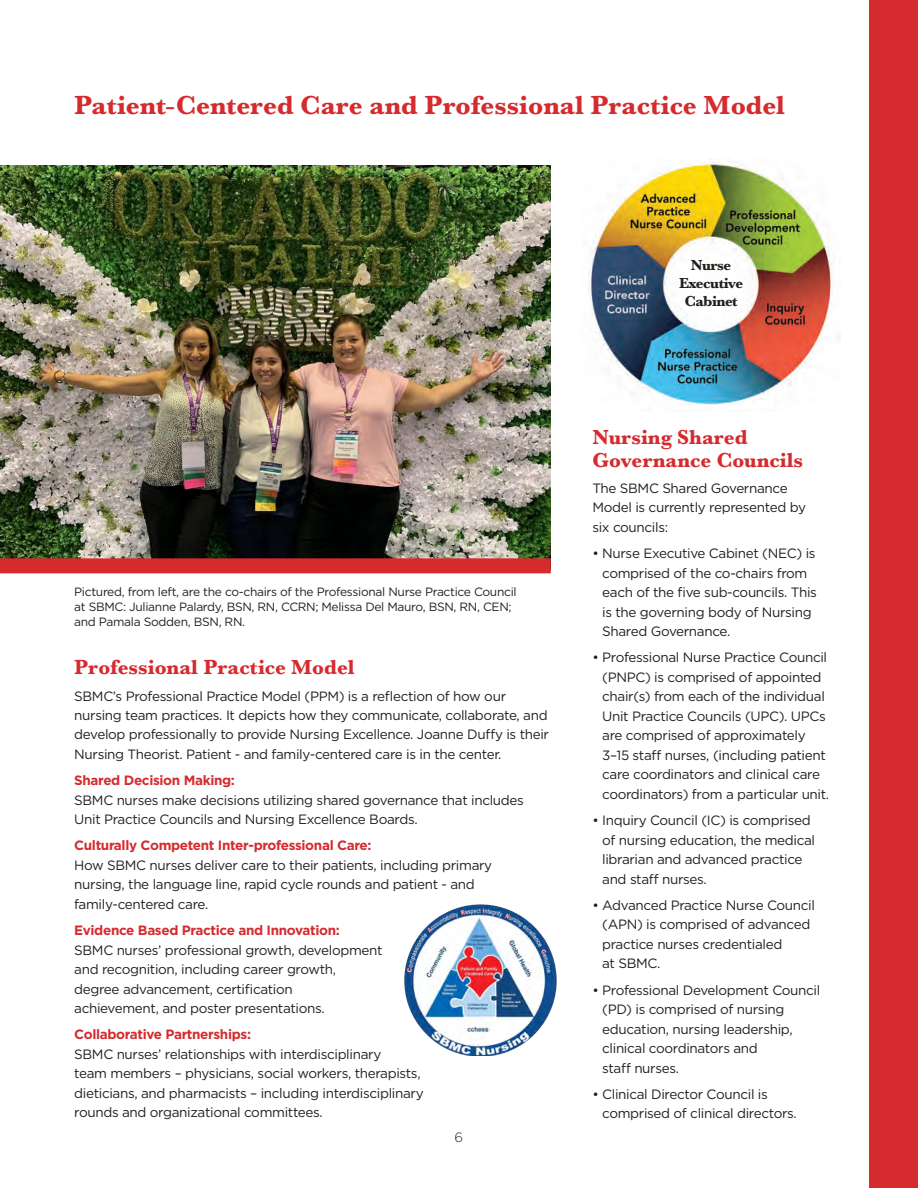
<style>
.page{position:relative;width:918px;height:1188px;background:#fff}
.page>*{position:absolute;margin:0;border:0;box-sizing:border-box;transform-origin:0 0}
.Header_18{font:700 expanded 27px "Baskerville URW";color:#d52b2e}
.Header_14{font:700 expanded 21px/22.5px "Baskerville URW";color:#d52b2e}
.Header_18-2{font:700 expanded 15px/18px "Baskerville URW";letter-spacing:-.035em;color:#231f20;text-align:center}
.Copy_9_13{font:13.5px/19.5px "Gotham";letter-spacing:-.025em;color:#231f20}
.t1{font:300 13.5px "Gotham";color:#231f20}
.Photo_caption_9_11{font:12px/15px "Gotham";letter-spacing:-.025em;color:#231f20}
.s1{font-weight:700;color:#d52b2e}
</style>
<div class="page">
<div style="left:869px;top:0;width:49px;height:1188px;background:#d52b2e"></div>
<img style="left:0;top:165px;width:551px;height:393px">
<img style="left:404px;top:904px;width:153px;height:152px">
<img style="left:584px;top:159px;width:257px;height:247px">
<div style="left:0;top:558px;width:551px;height:15px;background:#d52b2e"></div>
<p class="Header_18" style="left:74px;top:89px;width:712px">Patient-Centered Care and Professional Practice Model</p>
<p class="Header_18-2" style="left:679px;top:257px;width:66px">Nurse<br>Executive<br>Cabinet</p>
<p class="Photo_caption_9_11" style="left:74px;top:584px;width:444px">Pictured, from left, are the co-chairs of the Professional Nurse Practice Council at SBMC: Julianne Palardy, BSN, RN, CCRN; Melissa Del Mauro, BSN, RN, CEN; and Pamala Sodden, BSN, RN.</p>
<p class="Header_14" style="left:74px;top:657px;width:282px">Professional Practice Model</p>
<p class="Copy_9_13" style="left:74px;top:686px;width:476px">SBMC’s Professional Practice Model (PPM) is a reflection of how our nursing team practices. It depicts how they communicate, collaborate, and develop professionally to provide Nursing Excellence. Joanne Duffy is their Nursing Theorist. Patient - and family-centered care is in the center.</p>
<p class="Copy_9_13" style="left:74px;top:770px;width:451px"><span class="s1">Shared Decision Making:<br></span>SBMC nurses make decisions utilizing shared governance that includes<br>Unit Practice Councils and Nursing Excellence Boards.</p>
<p class="Copy_9_13" style="left:74px;top:836px;width:420px"><span class="s1">Culturally Competent Inter-professional Care:<br></span>How SBMC nurses deliver care to their patients, including primary nursing, the language line, rapid cycle rounds and patient - and family-centered care.</p>
<p class="Copy_9_13" style="left:74px;top:920px;width:310px"><span class="s1">Evidence Based Practice and Innovation:<br></span>SBMC nurses’ professional growth, development and recognition, including career growth, degree advancement, certification<br>achievement, and poster presentations.</p>
<p class="Copy_9_13" style="left:74px;top:1025px;width:351px"><span class="s1">Collaborative Partnerships:<br></span>SBMC nurses’ relationships with interdisciplinary<br>team members – physicians, social workers, therapists, dieticians, and pharmacists – including interdisciplinary rounds and organizational committees.</p>
<p class="t1" style="left:455px;top:1130px;width:10px">6</p>
<p class="Header_14" style="left:592px;top:427px;width:212px">Nursing Shared<br>Governance Councils</p>
<p class="Copy_9_13" style="left:592px;top:478px;width:215px">The SBMC Shared Governance<br>Model is currently represented by six councils:</p>
<p class="Copy_9_13" style="left:602px;top:543px;width:216px;text-indent:-10px">• Nurse Executive Cabinet (NEC) is comprised of the co-chairs from each of the five sub-councils. This is the governing body of Nursing<br>Shared Governance.</p>
<p class="Copy_9_13" style="left:602px;top:648px;width:229px;text-indent:-10px">• Professional Nurse Practice Council (PNPC) is comprised of appointed chair(s) from each of the individual Unit Practice Councils (UPC). UPCs are comprised of approximately 3–15 staff nurses, (including patient care coordinators and clinical care coordinators) from a particular unit.</p>
<p class="Copy_9_13" style="left:602px;top:810px;width:214px;text-indent:-10px">• Inquiry Council (IC) is comprised of nursing education, the medical librarian and advanced practice and staff nurses.</p>
<p class="Copy_9_13" style="left:602px;top:895px;width:214px;text-indent:-10px">• Advanced Practice Nurse Council (APN) is comprised of advanced practice nurses credentialed<br>at SBMC.</p>
<p class="Copy_9_13" style="left:602px;top:980px;width:220px;text-indent:-10px">• Professional Development Council (PD) is comprised of nursing education, nursing leadership, clinical coordinators and<br>staff nurses.</p>
<p class="Copy_9_13" style="left:602px;top:1084px;width:196px;text-indent:-10px">• Clinical Director Council is comprised of clinical directors.</p>
</div>
